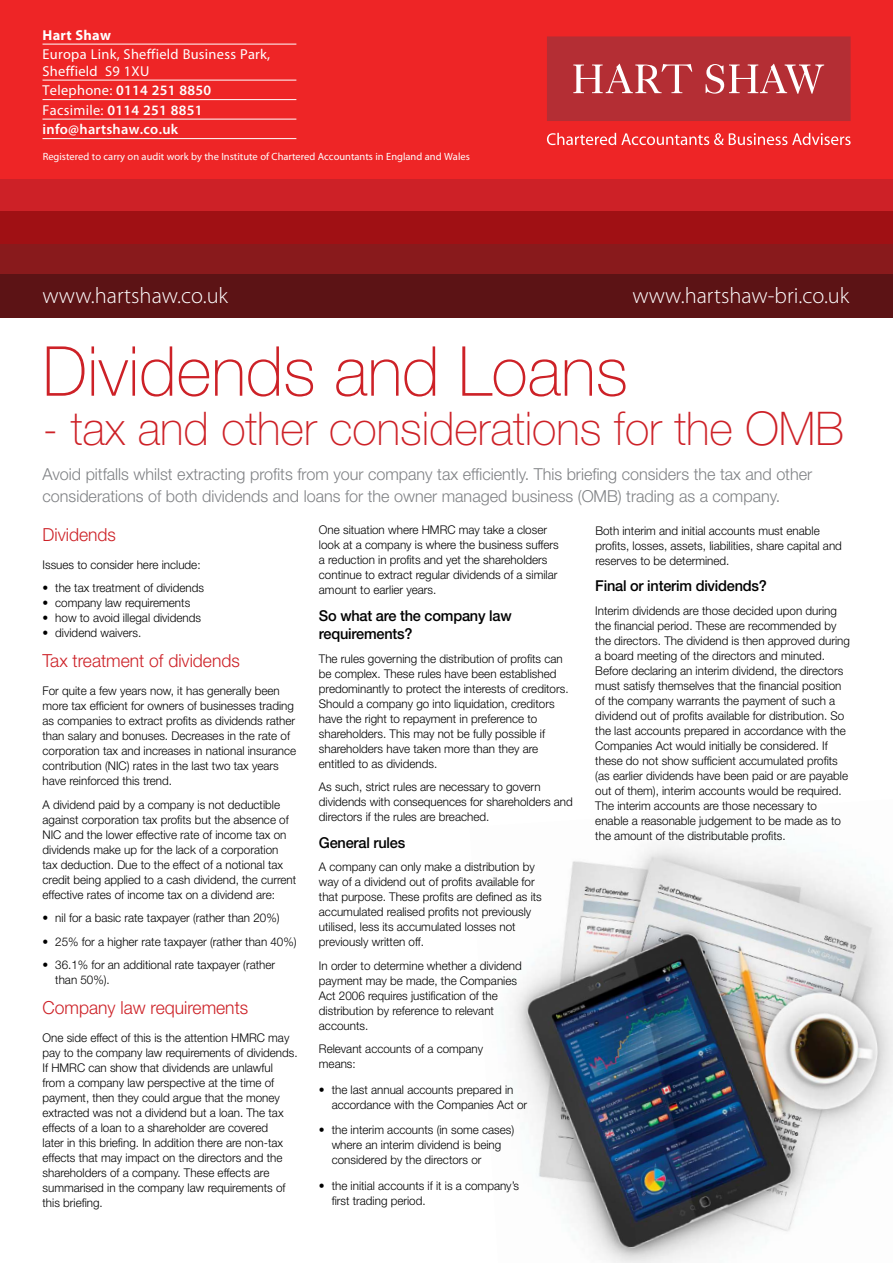
<style>
.page{position:relative;width:893px;height:1263px;background:#fff}
.page>*{position:absolute;margin:0;border:0;box-sizing:border-box;transform-origin:0 0}
.t1{font:100 69px "Helvetica Neue";color:#cd2127}
.t2{font:100 46.5px "Helvetica Neue";color:#cd2127}
.t3{font:300 22.5px "Myriad Pro";color:#fff}
.t4{font:300 18px "Helvetica Neue";color:#cd2127}
.t5{font:300 16.5px/22.5px "Helvetica Neue";color:#808285}
.t6{font:500 15px/18px "Helvetica Neue";letter-spacing:-.015em;color:#000}
.t7{font:600 14.4px/19.5px "Myriad Pro";letter-spacing:.02em;color:#fff}
.t8{font:14.4px/16.5px "Myriad";letter-spacing:.02em;color:#fff}
.t9{font:700 14.4px "Myriad Pro";letter-spacing:.02em;color:#fff}
.t10{font:300 12px/15px "Helvetica Neue";color:#000}
.t11{font:10.5px "Myriad Pro";color:#fff}
.s1{font-family:"Myriad";font-weight:400}
</style>
<div class="page">
<div style="left:0;top:0;width:893px;height:188px;background:#ee2526"></div>
<div style="left:0;top:180px;width:893px;height:32px;background:#cd2127"></div>
<div style="left:0;top:244px;width:893px;height:32px;background:#891a1c"></div>
<div style="left:0;top:212px;width:893px;height:32px;background:#a01014"></div>
<div style="left:0;top:275px;width:893px;height:43px;background:#5c1315"></div>
<svg style="left:547px;top:36px;width:304px;height:85px;background:#b93d42"></svg>
<svg style="left:547px;top:133px;width:304px;height:12px"></svg>
<hr style="left:43px;top:44px;width:253px;height:1px;background:#fff">
<hr style="left:43px;top:80px;width:253px;height:1px;background:#fff">
<hr style="left:43px;top:99px;width:253px;height:1px;background:#fff">
<hr style="left:43px;top:119px;width:253px;height:1px;background:#fff">
<hr style="left:43px;top:138px;width:253px;height:1px;background:#fff">
<img style="left:512px;top:846px;width:381px;height:417px">
<p class="t9" style="left:43px;top:26px;width:70px">Hart Shaw</p>
<p class="t8" style="left:43px;top:47px;width:229px">Europa Link, Sheffield Business Park,<br>Sheffield S9 1XU</p>
<p class="t7" style="left:43px;top:80px;width:170px"><span class="s1">Telephone:</span> 0114 251 8850<br><span class="s1">Facsimile:</span> 0114 251 8851 info@hartshaw.co.uk</p>
<p class="t11" style="left:43px;top:150px;width:429px">Registered to carry on audit work by the Institute of Chartered Accountants in England and Wales</p>
<h3 class="t3" style="left:43px;top:282px;width:187px">www.hartshaw.co.uk</h3>
<h3 class="t3" style="left:632px;top:282px;width:218px">www.hartshaw-bri.co.uk</h3>
<h1 class="t1" style="left:43px;top:333px;width:587px">Dividends and Loans</h1>
<h2 class="t2" style="left:43px;top:402px;width:803px">- tax and other considerations for the OMB</h2>
<h3 class="t5" style="left:43px;top:462px;width:771px">Avoid pitfalls whilst extracting profits from your company tax efficiently. This briefing considers the tax and other considerations of both dividends and loans for the owner managed business (OMB) trading as a company.</h3>
<h3 class="t4" style="left:43px;top:524px;width:75px">Dividends</h3>
<p class="t10" style="left:43px;top:557px;width:160px">Issues to consider here include:</p>
<p class="t10" style="left:43px;top:580px;width:163px">• the tax treatment of dividends</p>
<p class="t10" style="left:43px;top:595px;width:149px">• company law requirements</p>
<p class="t10" style="left:43px;top:610px;width:160px">• how to avoid illegal dividends</p>
<p class="t10" style="left:43px;top:625px;width:100px">• dividend waivers.</p>
<h3 class="t4" style="left:43px;top:650px;width:199px">Tax treatment of dividends</h3>
<p class="t10" style="left:43px;top:683px;width:255px">For quite a few years now, it has generally been more tax efficient for owners of businesses trading as companies to extract profits as dividends rather than salary and bonuses. Decreases in the rate of corporation tax and increases in national insurance contribution (NIC) rates in the last two tax years have reinforced this trend.</p>
<p class="t10" style="left:43px;top:797px;width:255px">A dividend paid by a company is not deductible against corporation tax profits but the absence of NIC and the lower effective rate of income tax on dividends make up for the lack of a corporation tax deduction. Due to the effect of a notional tax credit being applied to a cash dividend, the current effective rates of income tax on a dividend are:</p>
<p class="t10" style="left:43px;top:910px;width:239px">• nil for a basic rate taxpayer (rather than 20%)</p>
<p class="t10" style="left:43px;top:934px;width:256px">• 25% for a higher rate taxpayer (rather than 40%)</p>
<p class="t10" style="left:55px;top:957px;width:221px;text-indent:-13px">• 36.1% for an additional rate taxpayer (rather than 50%).</p>
<h3 class="t4" style="left:43px;top:997px;width:207px">Company law requirements</h3>
<p class="t10" style="left:43px;top:1030px;width:257px">One side effect of this is the attention HMRC may pay to the company law requirements of dividends.<br>If HMRC can show that dividends are unlawful from a company law perspective at the time of payment, then they could argue that the money extracted was not a dividend but a loan. The tax effects of a loan to a shareholder are covered<br>later in this briefing. In addition there are non-tax effects that may impact on the directors and the shareholders of a company. These effects are summarised in the company law requirements of this briefing.</p>
<p class="t10" style="left:319px;top:522px;width:241px">One situation where HMRC may take a closer look at a company is where the business suffers a reduction in profits and yet the shareholders continue to extract regular dividends of a similar amount to earlier years.</p>
<p class="t6" style="left:319px;top:606px;width:194px">So what are the company law requirements?</p>
<p class="t10" style="left:319px;top:650px;width:251px">The rules governing the distribution of profits can be complex. These rules have been established predominantly to protect the interests of creditors.<br>Should a company go into liquidation, creditors have the right to repayment in preference to shareholders. This may not be fully possible if shareholders have taken more than they are entitled to as dividends.</p>
<p class="t10" style="left:319px;top:779px;width:255px">As such, strict rules are necessary to govern dividends with consequences for shareholders and directors if the rules are breached.</p>
<p class="t6" style="left:319px;top:833px;width:88px">General rules</p>
<p class="t10" style="left:319px;top:859px;width:224px">A company can only make a distribution by way of a dividend out of profits available for that purpose. These profits are defined as its accumulated realised profits not previously utilised, less its accumulated losses not previously written off.</p>
<p class="t10" style="left:319px;top:957px;width:204px">In order to determine whether a dividend payment may be made, the Companies<br>Act 2006 requires justification of the distribution by reference to relevant accounts.</p>
<p class="t10" style="left:319px;top:1041px;width:166px">Relevant accounts of a company means:</p>
<p class="t10" style="left:332px;top:1082px;width:197px;text-indent:-13px">• the last annual accounts prepared in accordance with the Companies Act or</p>
<p class="t10" style="left:332px;top:1122px;width:184px;text-indent:-13px">• the interim accounts (in some cases) where an interim dividend is being considered by the directors or</p>
<p class="t10" style="left:332px;top:1178px;width:189px;text-indent:-13px">• the initial accounts if it is a company’s first trading period.</p>
<p class="t10" style="left:595px;top:522px;width:248px">Both interim and initial accounts must enable profits, losses, assets, liabilities, share capital and reserves to be determined.</p>
<p class="t6" style="left:595px;top:576px;width:173px">Final or interim dividends?</p>
<p class="t10" style="left:595px;top:602px;width:256px">Interim dividends are those decided upon during the financial period. These are recommended by the directors. The dividend is then approved during a board meeting of the directors and minuted.<br>Before declaring an interim dividend, the directors must satisfy themselves that the financial position of the company warrants the payment of such a dividend out of profits available for distribution. So the last accounts prepared in accordance with the Companies Act would initially be considered. If these do not show sufficient accumulated profits (as earlier dividends have been paid or are payable out of them), interim accounts would be required.<br>The interim accounts are those necessary to enable a reasonable judgement to be made as to the amount of the distributable profits.</p>
</div>
